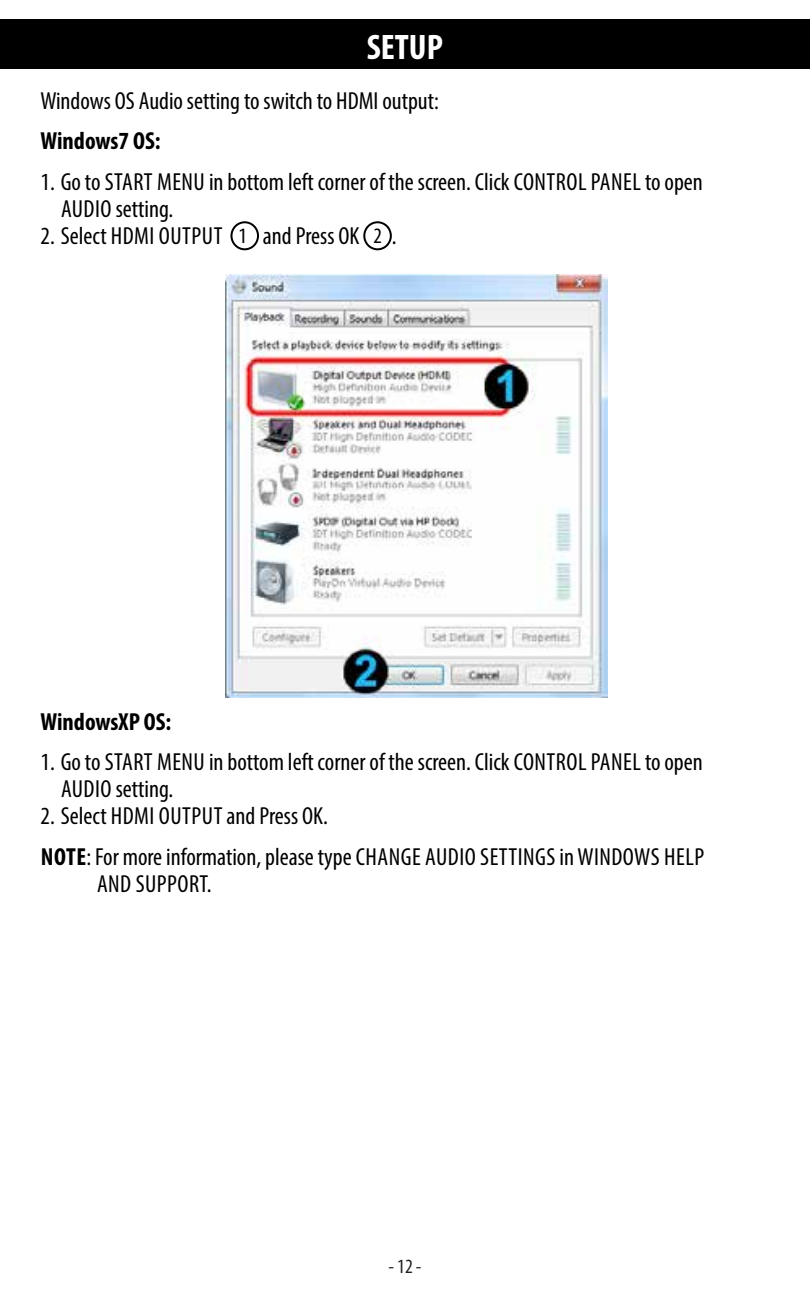
<style>
.page{position:relative;width:810px;height:1296px;background:#fff}
.page>*{position:absolute;margin:0;border:0;box-sizing:border-box;transform-origin:0 0}
.t1{font:700 condensed 35.55px "Myriad Pro";color:#fff}
.t2{font:condensed 24.75px/27px "Myriad Pro";color:#000}
.t3{font:700 condensed 24.75px "Myriad Pro";color:#000}
.t4{font:condensed 24.75px "Myriad Pro";letter-spacing:.02em;color:#000}
.t5{font:condensed 20.25px "Myriad Pro";color:#231f20}
.s1{font-size:22.05px}
.s2{font-weight:700}
</style>
<div class="page">
<div style="left:0;top:19px;width:810px;height:49px;background:#000"></div>
<svg style="left:231px;top:222px;width:27px;height:27px"></svg>
<div style="left:230px;top:221px;width:29px;height:29px;border:2px solid #000;border-radius:50%"></div>
<div style="left:238px;top:227px;width:9px;height:16px;background:#fff"></div>
<svg style="left:364px;top:222px;width:27px;height:27px"></svg>
<div style="left:363px;top:221px;width:29px;height:29px;border:2px solid #000;border-radius:50%"></div>
<div style="left:374px;top:227px;width:8px;height:16px;background:#fff"></div>
<img style="left:225px;top:274px;width:383px;height:424px">
<h1 class="t1" style="left:367px;top:24px;width:78px">SETUP</h1>
<p class="t2" style="left:40px;top:87px;width:400px">Windows OS Audio setting to switch to HDMI output:</p>
<p class="t3" style="left:40px;top:125px;width:122px">Windows7 OS:</p>
<p class="t2" style="left:61px;top:168px;width:643px;text-indent:-21px">1. Go to START MENU in bottom left corner of the screen. Click CONTROL PANEL to open<br>AUDIO setting.</p>
<p class="t2" style="left:41px;top:222px;width:358px">2. Select HDMI OUTPUT <span class="s1">1</span> and Press OK <span class="s1">2</span> .</p>
<p class="t3" style="left:40px;top:706px;width:132px">WindowsXP OS:</p>
<p class="t2" style="left:61px;top:748px;width:643px;text-indent:-21px">1. Go to START MENU in bottom left corner of the screen. Click CONTROL PANEL to open<br>AUDIO setting.</p>
<p class="t2" style="left:41px;top:795px;width:665px;line-height:40.5px">2. Select HDMI OUTPUT and Press OK.<br><span class="s2">NOTE</span>: For more information, please type CHANGE AUDIO SETTINGS in WINDOWS HELP</p>
<p class="t4" style="left:97px;top:868px;width:116px">AND SUPPORT.</p>
<p class="t5" style="left:388px;top:1254px;width:35px">- 12 -</p>
</div>
